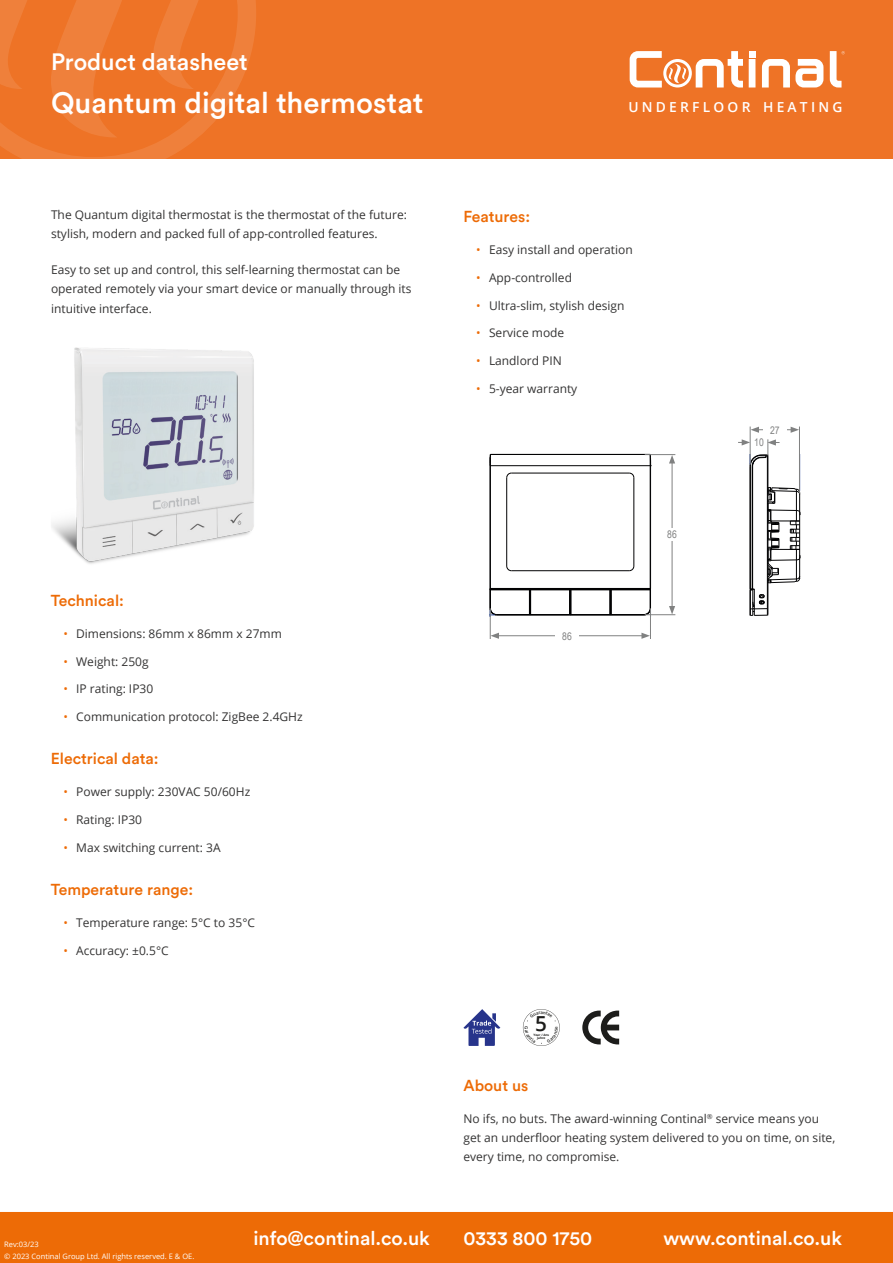
<style>
.page{position:relative;width:893px;height:1263px;background:#fff}
.page>*{position:absolute;margin:0;border:0;box-sizing:border-box;transform-origin:0 0}
.Heading_1{font:500 29.25px "Circular Std";color:#fff}
.t1{font:500 23.4px "Circular Std";color:#fff}
.t2{font:600 20.7px "Open Sans";color:#1d1d1b}
.Heading_3{font:500 19.5px "Circular Std";color:#fff}
.Heading_4{font:500 15.75px "Circular Std";color:#ed6b06}
.t3{font:600 13.8px "Open Sans";letter-spacing:.235em;color:#fff}
.t4{font:12px/19.2px "Open Sans";color:#343333}
.Dimensions{font:10.5px "Arial Narrow";color:#808181}
.t5{font:7.5px/12px "Open Sans";color:#fff}
.t6{font:700 3.15px "Open Sans";color:#1d1d1b}
.s1{color:#ed6b06}
</style>
<div class="page">
<div style="left:0;top:1212px;width:893px;height:51px;background:#ed6b06"></div>
<div style="left:0;top:0;width:893px;height:159px;background:#ee7326"></div>
<svg style="left:762px;top:59px;width:61px;height:29px"></svg>
<div style="left:749px;top:59px;width:6px;height:29px;background:#fff"></div>
<div style="left:749px;top:51px;width:6px;height:7px;background:#fff"></div>
<svg style="left:630px;top:51px;width:113px;height:37px"></svg>
<svg style="left:830px;top:51px;width:15px;height:37px"></svg>
<svg style="left:0;top:0;width:256px;height:159px"></svg>
<svg style="left:582px;top:1010px;width:37px;height:34px"></svg>
<svg style="left:463px;top:1009px;width:37px;height:37px"></svg>
<img style="left:51px;top:347px;width:203px;height:217px">
<hr style="left:496px;top:635px;width:148px;height:1px;background:#808181">
<svg style="left:641px;top:633px;width:9px;height:6px"></svg>
<svg style="left:491px;top:633px;width:8px;height:6px"></svg>
<hr style="left:672px;top:461px;width:1px;height:147px;background:#808181">
<svg style="left:669px;top:606px;width:6px;height:8px"></svg>
<svg style="left:669px;top:455px;width:6px;height:8px"></svg>
<hr style="left:756px;top:429px;width:37px;height:1px;background:#808181">
<svg style="left:791px;top:427px;width:8px;height:6px"></svg>
<svg style="left:751px;top:427px;width:8px;height:6px"></svg>
<div style="left:555px;top:629px;width:24px;height:13px;background:#fff"></div>
<div style="left:660px;top:528px;width:24px;height:13px;background:#fff"></div>
<div style="left:763px;top:423px;width:23px;height:13px;background:#fff"></div>
<hr style="left:490px;top:466px;width:1px;height:123px;background:#020203">
<hr style="left:490px;top:465px;width:161px;height:1px;background:#020203">
<hr style="left:650px;top:466px;width:1px;height:122px;background:#020203">
<hr style="left:491px;top:454px;width:159px;height:1px;background:#020203">
<svg style="left:649px;top:455px;width:3px;height:12px"></svg>
<svg style="left:490px;top:454px;width:2px;height:13px"></svg>
<svg style="left:489px;top:588px;width:162px;height:28px"></svg>
<hr style="left:506px;top:478px;width:1px;height:88px;background:#020203">
<hr style="left:511px;top:570px;width:118px;height:1px;background:#020203">
<hr style="left:634px;top:478px;width:1px;height:88px;background:#020203">
<hr style="left:511px;top:473px;width:118px;height:1px;background:#020203">
<svg style="left:506px;top:566px;width:6px;height:5px"></svg>
<svg style="left:506px;top:473px;width:6px;height:5px"></svg>
<svg style="left:629px;top:566px;width:5px;height:5px"></svg>
<hr style="left:750px;top:466px;width:1px;height:123px;background:#020203">
<hr style="left:752px;top:466px;width:1px;height:123px;background:#020203">
<hr style="left:767px;top:456px;width:1px;height:153px;background:#020203">
<hr style="left:768px;top:455px;width:1px;height:160px;background:#020203">
<svg style="left:750px;top:487px;width:51px;height:129px"></svg>
<hr style="left:490px;top:608px;width:1px;height:31px;background:#808181">
<hr style="left:750px;top:426px;width:1px;height:39px;background:#808181">
<hr style="left:650px;top:608px;width:1px;height:31px;background:#808181">
<hr style="left:799px;top:426px;width:1px;height:68px;background:#808181">
<svg style="left:738px;top:439px;width:41px;height:28px"></svg>
<hr style="left:645px;top:614px;width:30px;height:1px;background:#808181">
<hr style="left:645px;top:454px;width:30px;height:1px;background:#808181">
<svg style="left:523px;top:1009px;width:37px;height:37px"></svg>
<h2 class="t1" style="left:51px;top:47px;width:198px">Product datasheet</h2>
<p class="Heading_1" style="left:51px;top:84px;width:374px">Quantum digital thermostat</p>
<p class="t4" style="left:51px;top:205px;width:357px">The Quantum digital thermostat is the thermostat of the future: stylish, modern and packed full of app-controlled features.</p>
<p class="t4" style="left:51px;top:260px;width:362px">Easy to set up and control, this self-learning thermostat can be operated remotely via your smart device or manually through its intuitive interface.</p>
<p class="Heading_4" style="left:51px;top:590px;width:75px">Technical:</p>
<p class="t4" style="left:63px;top:624px;width:220px"><span class="s1">•</span> Dimensions: 86mm x 86mm x 27mm</p>
<p class="t4" style="left:63px;top:651px;width:87px"><span class="s1">•</span> Weight: 250g</p>
<p class="t4" style="left:63px;top:679px;width:91px"><span class="s1">•</span> IP rating: IP30</p>
<p class="t4" style="left:63px;top:707px;width:241px"><span class="s1">•</span> Communication protocol: ZigBee 2.4GHz</p>
<p class="Heading_4" style="left:51px;top:749px;width:109px">Electrical data:</p>
<p class="t4" style="left:63px;top:782px;width:188px"><span class="s1">•</span> Power supply: 230VAC 50/60Hz</p>
<p class="t4" style="left:63px;top:810px;width:80px"><span class="s1">•</span> Rating: IP30</p>
<p class="t4" style="left:63px;top:837px;width:159px"><span class="s1">•</span> Max switching current: 3A</p>
<p class="Heading_4" style="left:51px;top:880px;width:144px">Temperature range:</p>
<p class="t4" style="left:63px;top:913px;width:193px"><span class="s1">•</span> Temperature range: 5°C to 35°C</p>
<p class="t4" style="left:63px;top:940px;width:107px"><span class="s1">•</span> Accuracy: ±0.5°C</p>
<p class="t3" style="left:628px;top:97px;width:216px">UNDERFLOOR HEATING</p>
<p class="Heading_4" style="left:463px;top:207px;width:68px">Features:</p>
<p class="t4" style="left:476px;top:240px;width:158px"><span class="s1">•</span> Easy install and operation</p>
<p class="t4" style="left:476px;top:268px;width:97px"><span class="s1">•</span> App-controlled</p>
<p class="t4" style="left:476px;top:295px;width:150px"><span class="s1">•</span> Ultra-slim, stylish design</p>
<p class="t4" style="left:476px;top:323px;width:90px"><span class="s1">•</span> Service mode</p>
<p class="t4" style="left:476px;top:351px;width:87px"><span class="s1">•</span> Landlord PIN</p>
<p class="t4" style="left:476px;top:379px;width:103px"><span class="s1">•</span> 5-year warranty</p>
<p class="Dimensions" style="left:562px;top:628px;width:11px">86</p>
<p class="Dimensions" style="left:667px;top:527px;width:11px">86</p>
<p class="Dimensions" style="left:770px;top:422px;width:11px">27</p>
<p class="Dimensions" style="left:754px;top:435px;width:11px">10</p>
<p class="t2" style="left:535px;top:1009px;width:13px">5</p>
<p class="t6" style="left:537px;top:1035px;width:10px">Jahre</p>
<p class="t6" style="left:533px;top:1032px;width:17px">Year / Ans</p>
<h3 class="Heading_4" style="left:463px;top:1075px;width:66px">About us</h3>
<p class="t4" style="left:463px;top:1108px;width:373px">No ifs, no buts. The award-winning Continal<sup>®</sup> service means you get an underfloor heating system delivered to you on time, on site, every time, no compromise.</p>
<p class="t5" style="left:4px;top:1238px;width:192px">Rev:03/23<br>© 2023 Continal Group Ltd. All rights reserved. E &amp; OE.</p>
<p class="Heading_3" style="left:253px;top:1226px;width:178px">info@continal.co.uk</p>
<p class="Heading_3" style="left:463px;top:1226px;width:130px">0333 800 1750</p>
<p class="Heading_3" style="left:663px;top:1226px;width:180px">www.continal.co.uk</p>
</div>
